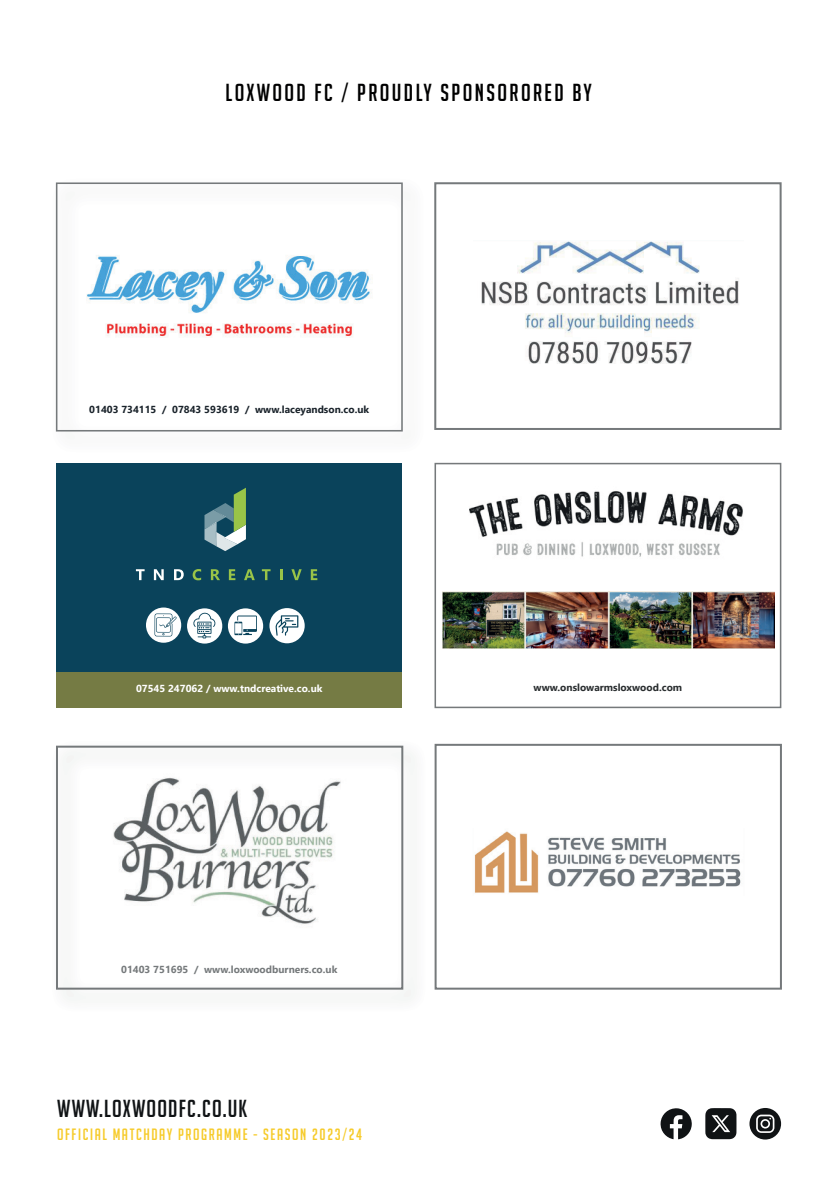
<style>
.page{position:relative;width:840px;height:1191px;background:#fff}
.page>*{position:absolute;margin:0;border:0;box-sizing:border-box;transform-origin:0 0}
.t1{font:24px "Big Noodle Titling";letter-spacing:.1em;color:#000001}
.t2{font:24px "Big Noodle Titling";letter-spacing:.05em;color:#101315}
.t3{font:16px "Big Noodle Titling";letter-spacing:.1em;color:#f6cb2a}
.t4{font:700 10.2px "Segoe UI";color:#19222a}
.t5{font:700 10.2px "Segoe UI";color:#75797b}
.t6{font:700 10.2px "Segoe UI";color:#fff}
.t7{font:700 10.2px "Segoe UI";color:#292d2f}
</style>
<div class="page">
<svg style="left:660px;top:1108px;width:31px;height:31px"></svg>
<svg style="left:749px;top:1108px;width:31px;height:31px"></svg>
<svg style="left:761px;top:1120px;width:7px;height:6px"></svg>
<svg style="left:705px;top:1108px;width:31px;height:31px"></svg>
<img style="left:55px;top:182px;width:380px;height:282px">
<div style="left:56px;top:182px;width:346px;height:249px;border:2px solid #75797b"></div>
<div style="left:434px;top:182px;width:347px;height:248px;background:#fff;border:2px solid #75797b"></div>
<div style="left:434px;top:463px;width:347px;height:245px;background:#fff;border:2px solid #75797b"></div>
<img style="left:56px;top:745px;width:379px;height:252px">
<div style="left:56px;top:745px;width:347px;height:244px;border:2px solid #75797b"></div>
<div style="left:434px;top:744px;width:347px;height:245px;background:#fff;border:2px solid #75797b"></div>
<div style="left:57px;top:672px;width:345px;height:35px;background:#757b44"></div>
<img style="left:86px;top:249px;width:286px;height:95px">
<img style="left:469px;top:491px;width:274px;height:66px">
<img style="left:442px;top:592px;width:331px;height:56px">
<img style="left:105px;top:773px;width:243px;height:157px">
<div style="left:57px;top:463px;width:345px;height:209px;background:#0a435b"></div>
<svg style="left:204px;top:488px;width:42px;height:63px"></svg>
<svg style="left:136px;top:569px;width:8px;height:11px"></svg>
<svg style="left:154px;top:569px;width:10px;height:11px"></svg>
<svg style="left:174px;top:569px;width:10px;height:11px"></svg>
<svg style="left:192px;top:569px;width:9px;height:11px"></svg>
<svg style="left:211px;top:569px;width:9px;height:11px"></svg>
<svg style="left:229px;top:569px;width:6px;height:11px"></svg>
<svg style="left:244px;top:569px;width:11px;height:11px"></svg>
<svg style="left:262px;top:569px;width:8px;height:11px"></svg>
<svg style="left:280px;top:569px;width:2px;height:11px"></svg>
<svg style="left:291px;top:569px;width:10px;height:11px"></svg>
<svg style="left:310px;top:569px;width:7px;height:11px"></svg>
<div style="left:146px;top:607px;width:35px;height:36px;background:#fff;border-radius:50%"></div>
<svg style="left:154px;top:613px;width:22px;height:23px"></svg>
<div style="left:228px;top:608px;width:35px;height:35px;background:#fff;border-radius:50%"></div>
<div style="left:269px;top:608px;width:35px;height:35px;background:#fff;border-radius:50%"></div>
<svg style="left:234px;top:615px;width:23px;height:20px"></svg>
<svg style="left:275px;top:615px;width:23px;height:20px"></svg>
<div style="left:187px;top:608px;width:35px;height:35px;background:#fff;border-radius:50%"></div>
<svg style="left:192px;top:612px;width:24px;height:26px"></svg>
<img style="left:474px;top:831px;width:267px;height:62px">
<img style="left:481px;top:241px;width:258px;height:123px">
<h1 class="t1" style="left:225px;top:80px;width:367px">LOXWOOD FC / PROUDLY SPONSORORED BY</h1>
<p class="t4" style="left:89px;top:399px;width:281px">01403 734115 / 07843 593619 / www.laceyandson.co.uk</p>
<p class="t6" style="left:136px;top:679px;width:188px">07545 247062 / www.tndcreative.co.uk</p>
<p class="t5" style="left:121px;top:960px;width:217px">01403 751695 / www.loxwoodburners.co.uk</p>
<h1 class="t2" style="left:57px;top:1096px;width:192px">WWW.LOXWOODFC.CO.UK</h1>
<h2 class="t3" style="left:57px;top:1126px;width:306px">OFFICIAL MATCHDAY PROGRAMME - SEASON 2023/24</h2>
<p class="t7" style="left:533px;top:678px;width:150px">www.onslowarmsloxwood.com</p>
</div>
